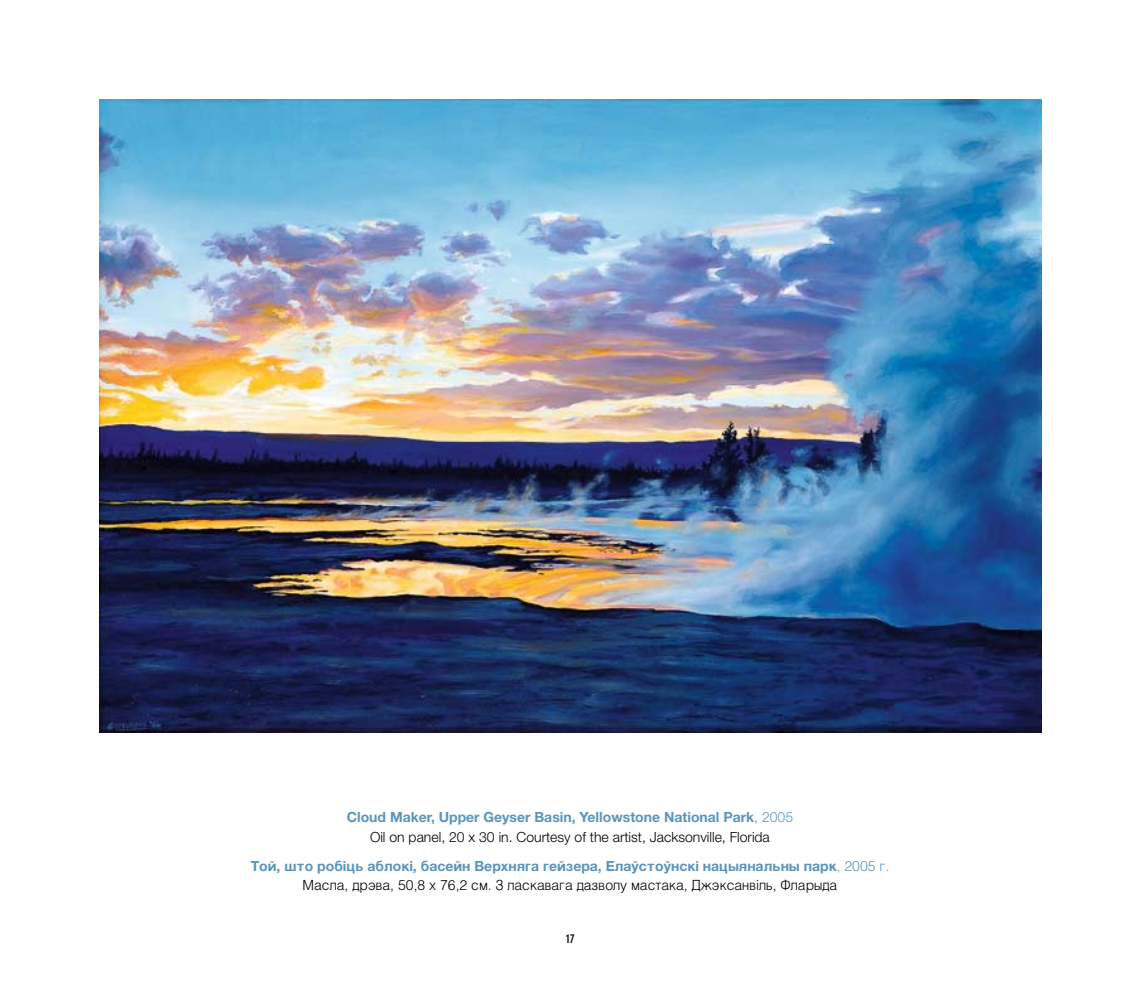
<style>
.page{position:relative;width:1141px;height:993px;background:#fff}
.page>*{position:absolute;margin:0;border:0;box-sizing:border-box;transform-origin:0 0}
.t1{font:700 14px/19.2px "CYR Helvetica";color:#5a94bd;text-align:center}
.t2{font:300 14px/19.2px "Helvetica Neue";color:#000;text-align:center}
.t3{font:700 condensed 12.25px "DIN Neuzeit Grotesk";color:#000}
.s1{font-weight:700;color:#5a94bd}
.s2{color:#5a94bd}
.s3{font-weight:300}
.s4{font-weight:300;color:#000}
</style>
<div class="page">
<img style="left:99px;top:99px;width:943px;height:633px">
<p class="t2" style="left:347px;top:807px;width:448px"><span class="s1">Cloud Maker, Upper Geyser Basin, Yellowstone National Park</span><span class="s2">, 2005<br></span>Oil on panel, 20 x 30 in. Courtesy of the artist, Jacksonville, Florida</p>
<p class="t1" style="left:251px;top:856px;width:640px">Njq, inj hj-åèwm få-kj-rè, åf-ctqy Dth-öyz-uf utq-pt-hf, Tkfê-cnjêycrè yf-wsz-yfkm-ys gf-hr<span class="s3">, 2005 u.<br></span><span class="s4">Vfckf, lhädf, 50,8 ö 76,2 cv. P kfcrfdfuf lfpdjke vfcnfrf, Léärcfydèkm, Akfhslf</span></p>
<p class="t3" style="left:566px;top:930px;width:6px">17</p>
</div>
